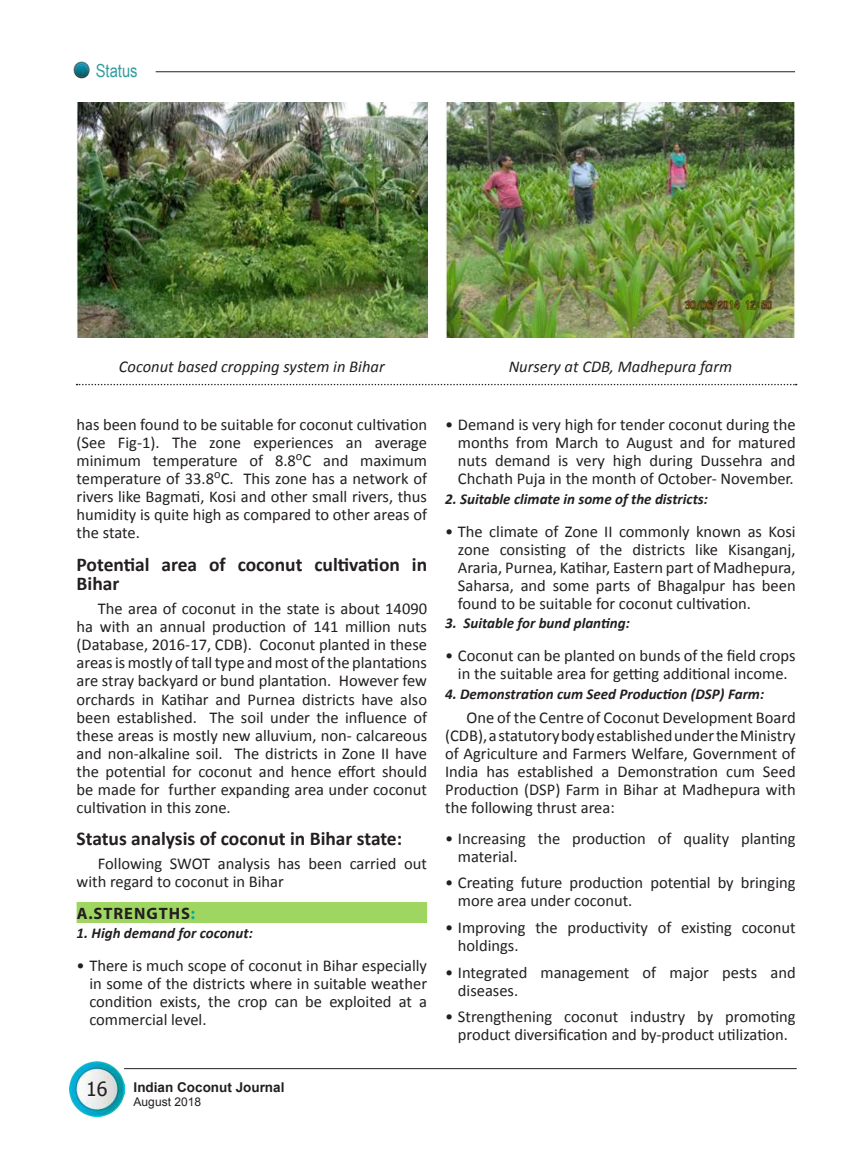
<style>
.page{position:relative;width:851px;height:1149px;background:#fff}
.page>*{position:absolute;margin:0;border:0;box-sizing:border-box;transform-origin:0 0}
.t1{font:700 19.5px/19.5px "Calibri";color:#231f20}
.t2{font:19.5px "Tahoma";color:#231f20}
.t3{font:18px "Arial Narrow";color:#329d9c}
.t4{font:16.5px/18px "Calibri";color:#231f20;text-align:justify}
.t5{font:italic 16.5px "Calibri";color:#231f20}
.t6{font:700 16.5px "Myriad Pro";letter-spacing:.06em;color:#231f20}
.t7{font:italic 700 15px "Calibri";color:#231f20}
.t8{font:700 13.5px "Arial";color:#231f20}
.t9{font:12px "Arial";color:#231f20}
.s1{color:#00a99d}
</style>
<div class="page">
<img style="left:69px;top:1061px;width:55px;height:54px">
<img style="left:73px;top:61px;width:17px;height:18px">
<hr style="left:124px;top:1067px;width:672px;height:1px;background:#231f20">
<hr style="left:156px;top:71px;width:639px;height:1px;background:#231f20">
<div style="left:77px;top:901px;width:350px;height:21px;background:#9ed661"></div>
<img style="left:77px;top:102px;width:350px;height:235px">
<img style="left:445px;top:102px;width:350px;height:235px">
<svg style="left:77px;top:384px;width:719px;height:1px"></svg>
<p class="t3" style="left:96px;top:57px;width:43px">Status</p>
<p class="t5" style="left:119px;top:355px;width:267px">Coconut based cropping system in Bihar</p>
<p class="t5" style="left:508px;top:355px;width:225px">Nursery at CDB, Madhepura farm</p>
<p class="t4" style="left:77px;top:415px;width:352px">has been found to be suitable for coconut cultivation (See Fig-1). The zone experiences an average minimum temperature of 8.8<sup>o</sup>C and maximum temperature of 33.8<sup>o</sup>C. This zone has a network of rivers like Bagmati, Kosi and other small rivers, thus humidity is quite high as compared to other areas of the state.</p>
<p class="t1" style="left:77px;top:553px;width:352px">Potential area of coconut cultivation in<br>Bihar</p>
<p class="t4" style="left:77px;top:599px;width:352px;text-indent:21px">The area of coconut in the state is about 14090 ha with an annual production of 141 million nuts (Database, 2016-17, CDB). Coconut planted in these areas is mostly of tall type and most of the plantations are stray backyard or bund plantation. However few orchards in Katihar and Purnea districts have also been established. The soil under the influence of these areas is mostly new alluvium, non- calcareous and non-alkaline soil. The districts in Zone II have the potential for coconut and hence effort should be made for further expanding area under coconut cultivation in this zone.</p>
<p class="t1" style="left:77px;top:827px;width:327px">Status analysis of coconut in Bihar state:</p>
<p class="t4" style="left:77px;top:854px;width:352px;text-indent:21px">Following SWOT analysis has been carried out with regard to coconut in Bihar</p>
<p class="t6" style="left:77px;top:902px;width:120px">A.STRENGTHS<span class="s1">:</span></p>
<p class="t7" style="left:77px;top:922px;width:178px">1. High demand for coconut:</p>
<p class="t4" style="left:89px;top:955px;width:339px;text-indent:-13px">• There is much scope of coconut in Bihar especially in some of the districts where in suitable weather condition exists, the crop can be exploited at a commercial level.</p>
<p class="t2" style="left:86px;top:1075px;width:23px">16</p>
<p class="t8" style="left:134px;top:1078px;width:152px">Indian Coconut Journal</p>
<p class="t9" style="left:134px;top:1093px;width:69px">August 2018</p>
<p class="t4" style="left:458px;top:415px;width:339px;text-indent:-13px">• Demand is very high for tender coconut during the months from March to August and for matured nuts demand is very high during Dussehra and Chchath Puja in the month of October- November.</p>
<p class="t7" style="left:445px;top:488px;width:264px">2. Suitable climate in some of the districts:</p>
<p class="t4" style="left:458px;top:521px;width:339px;text-indent:-13px">• The climate of Zone II commonly known as Kosi zone consisting of the districts like Kisanganj, Araria, Purnea, Katihar, Eastern part of Madhepura, Saharsa, and some parts of Bhagalpur has been found to be suitable for coconut cultivation.</p>
<p class="t7" style="left:445px;top:612px;width:186px">3. Suitable for bund planting:</p>
<p class="t4" style="left:445px;top:646px;width:352px;text-align:center">• Coconut can be planted on bunds of the field crops in the suitable area for getting additional income.</p>
<p class="t7" style="left:445px;top:682px;width:320px">4. Demonstration cum Seed Production (DSP) Farm:</p>
<p class="t4" style="left:445px;top:707px;width:352px;text-indent:21px">One of the Centre of Coconut Development Board (CDB), a statutory body established under the Ministry of Agriculture and Farmers Welfare, Government of India has established a Demonstration cum Seed Production (DSP) Farm in Bihar at Madhepura with the following thrust area:</p>
<p class="t4" style="left:458px;top:828px;width:339px;text-indent:-13px">• Increasing the production of quality planting material.</p>
<p class="t4" style="left:458px;top:873px;width:339px;text-indent:-13px">• Creating future production potential by bringing more area under coconut.</p>
<p class="t4" style="left:458px;top:917px;width:339px;text-indent:-13px">• Improving the productivity of existing coconut holdings.</p>
<p class="t4" style="left:458px;top:962px;width:339px;text-indent:-13px">• Integrated management of major pests and diseases.</p>
<p class="t4" style="left:445px;top:1006px;width:352px;text-align:center">• Strengthening coconut industry by promoting product diversification and by-product utilization.</p>
</div>
